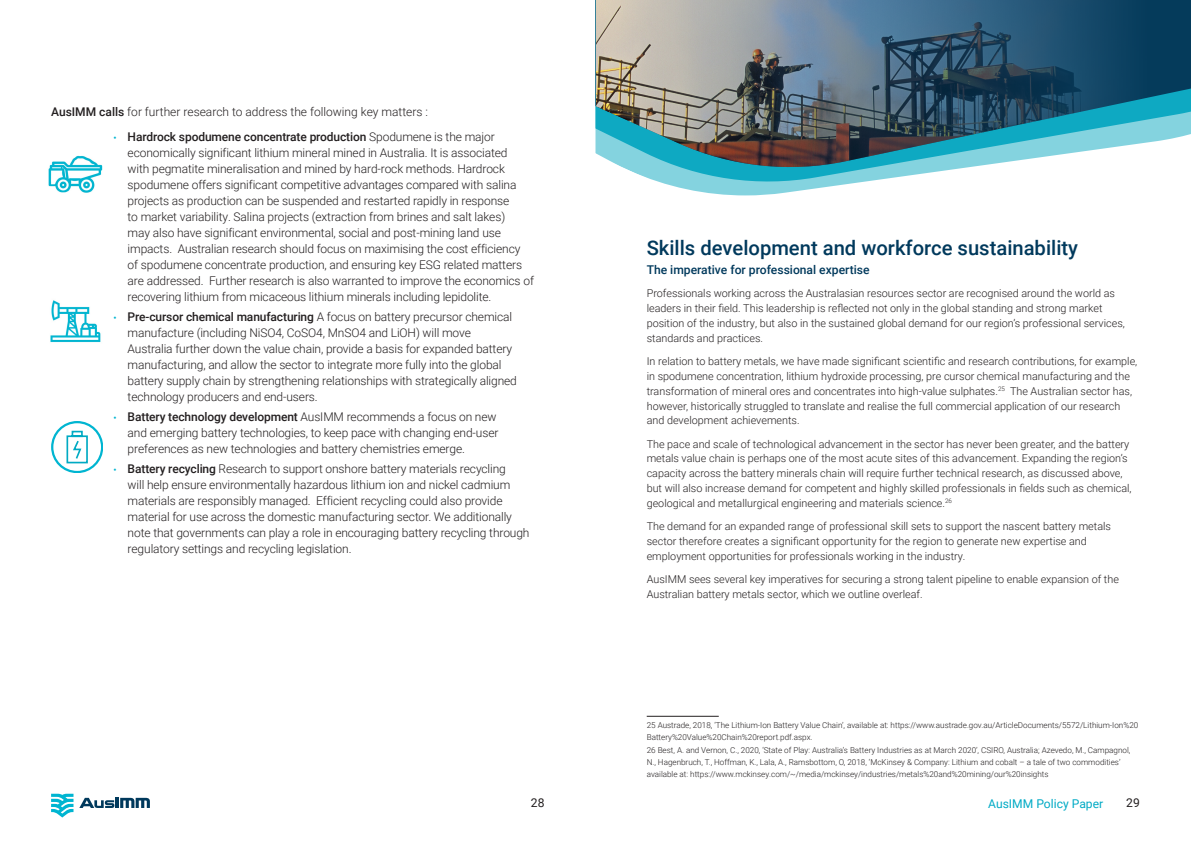
<style>
.page{position:relative;width:1191px;height:842px;background:#fff}
.page>*{position:absolute;margin:0;border:0;box-sizing:border-box;transform-origin:0 0}
.t1{font:500 20.2px "Roboto";color:#00395c}
.t2{font:500 12.1px "Roboto";color:#00395c}
.t3{font:12.1px "Roboto";color:#00aac5}
.t4{font:12.1px "Roboto";color:#231f20}
.Body_text_-_2_col{font:300 12px/16px "Roboto";letter-spacing:-.01em;color:#231f20}
.Body_text_-_2_col-2{font:300 10.8px/14.8px "Roboto";color:#231f20}
.Body_text_-_footnote{font:300 8.1px/12.1px "Roboto";color:#231f20}
.s1{font-weight:500}
.s2{font-weight:500;font-size:9px;color:#00b5d1}
</style>
<div class="page">
<svg style="left:79px;top:798px;width:71px;height:10px"></svg>
<svg style="left:51px;top:794px;width:22px;height:23px"></svg>
<div style="left:51px;top:421px;width:52px;height:52px;border:2px solid #00b5d1;border-radius:50%"></div>
<svg style="left:66px;top:430px;width:22px;height:34px"></svg>
<img style="left:48px;top:155px;width:55px;height:38px">
<img style="left:50px;top:300px;width:51px;height:43px">
<hr style="left:646px;top:716px;width:72px;height:1px;background:#231f20">
<svg style="left:677px;top:187px;width:148px;height:8px"></svg>
<svg style="left:636px;top:173px;width:290px;height:14px;fill:#84d3df"></svg>
<svg style="left:595px;top:0;width:596px;height:173px"></svg>
<img style="left:596px;top:0;width:550px;height:168px">
<p class="Body_text_-_2_col" style="left:51px;top:103px;width:378px"><span class="s1">AusIMM calls</span> for further research to address the following key matters :</p>
<p class="Body_text_-_2_col" style="left:128px;top:128px;width:408px;text-indent:-14px"><span class="s2">•</span> <span class="s1">Hardrock spodumene concentrate production</span> Spodumene is the major economically significant lithium mineral mined in Australia. It is associated<br>with pegmatite mineralisation and mined by hard-rock methods. Hardrock spodumene offers significant competitive advantages compared with salina projects as production can be suspended and restarted rapidly in response<br>to market variability. Salina projects (extraction from brines and salt lakes)<br>may also have significant environmental, social and post-mining land use impacts. Australian research should focus on maximising the cost efficiency of spodumene concentrate production, and ensuring key ESG related matters are addressed. Further research is also warranted to improve the economics of recovering lithium from micaceous lithium minerals including lepidolite.</p>
<p class="Body_text_-_2_col" style="left:128px;top:308px;width:391px;text-indent:-14px"><span class="s2">•</span> <span class="s1">Pre-cursor chemical manufacturing</span> A focus on battery precursor chemical manufacture (including NiSO4, CoSO4, MnSO4 and LiOH) will move Australia further down the value chain, provide a basis for expanded battery manufacturing, and allow the sector to integrate more fully into the global battery supply chain by strengthening relationships with strategically aligned technology producers and end-users.</p>
<p class="Body_text_-_2_col" style="left:128px;top:408px;width:372px;text-indent:-14px"><span class="s2">•</span> <span class="s1">Battery technology development</span> AusIMM recommends a focus on new and emerging battery technologies, to keep pace with changing end-user preferences as new technologies and battery chemistries emerge.</p>
<p class="Body_text_-_2_col" style="left:128px;top:461px;width:403px;text-indent:-14px"><span class="s2">•</span> <span class="s1">Battery recycling</span> Research to support onshore battery materials recycling<br>will help ensure environmentally hazardous lithium ion and nickel cadmium materials are responsibly managed. Efficient recycling could also provide material for use across the domestic manufacturing sector. We additionally note that governments can play a role in encouraging battery recycling through regulatory settings and recycling legislation.</p>
<h2 class="t1" style="left:646px;top:234px;width:433px">Skills development and workforce sustainability</h2>
<h3 class="t2" style="left:646px;top:261px;width:224px">The imperative for professional expertise</h3>
<p class="Body_text_-_2_col-2" style="left:646px;top:286px;width:479px">Professionals working across the Australasian resources sector are recognised around the world as leaders in their field. This leadership is reflected not only in the global standing and strong market position of the industry, but also in the sustained global demand for our region’s professional services, standards and practices.</p>
<p class="Body_text_-_2_col-2" style="left:646px;top:353px;width:492px">In relation to battery metals, we have made significant scientific and research contributions, for example, in spodumene concentration, lithium hydroxide processing, pre cursor chemical manufacturing and the transformation of mineral ores and concentrates into high-value sulphates.<sup>25</sup> The Australian sector has, however, historically struggled to translate and realise the full commercial application of our research and development achievements.</p>
<p class="Body_text_-_2_col-2" style="left:646px;top:436px;width:486px">The pace and scale of technological advancement in the sector has never been greater, and the battery metals value chain is perhaps one of the most acute sites of this advancement. Expanding the region’s capacity across the battery minerals chain will require further technical research, as discussed above, but will also increase demand for competent and highly skilled professionals in fields such as chemical, geological and metallurgical engineering and materials science.<sup>26</sup></p>
<p class="Body_text_-_2_col-2" style="left:646px;top:518px;width:466px">The demand for an expanded range of professional skill sets to support the nascent battery metals sector therefore creates a significant opportunity for the region to generate new expertise and employment opportunities for professionals working in the industry.</p>
<p class="Body_text_-_2_col-2" style="left:646px;top:571px;width:474px">AusIMM sees several key imperatives for securing a strong talent pipeline to enable expansion of the<br>Australian battery metals sector, which we outline overleaf.</p>
<p class="Body_text_-_footnote" style="left:646px;top:719px;width:493px">25 Austrade, 2018, ‘The Lithium-Ion Battery Value Chain’, available at: https://www.austrade.gov.au/ArticleDocuments/5572/Lithium-Ion%20<br>Battery%20Value%20Chain%20report.pdf.aspx.</p>
<p class="Body_text_-_footnote" style="left:646px;top:743px;width:485px">26 Best, A. and Vernon, C., 2020, ‘State of Play: Australia’s Battery Industries as at March 2020’, CSIRO, Australia; Azevedo, M., Campagnol,<br>N., Hagenbruch, T., Hoffman, K., Lala, A., Ramsbottom, O, 2018, ‘McKinsey &amp; Company: Lithium and cobalt – a tale of two commodities’ available at: https://www.mckinsey.com/~/media/mckinsey/industries/metals%20and%20mining/our%20insights</p>
<p class="t4" style="left:531px;top:795px;width:15px">28</p>
<p class="t3" style="left:988px;top:795px;width:116px">AusIMM Policy Paper</p>
<p class="t4" style="left:1126px;top:795px;width:15px">29</p>
</div>
